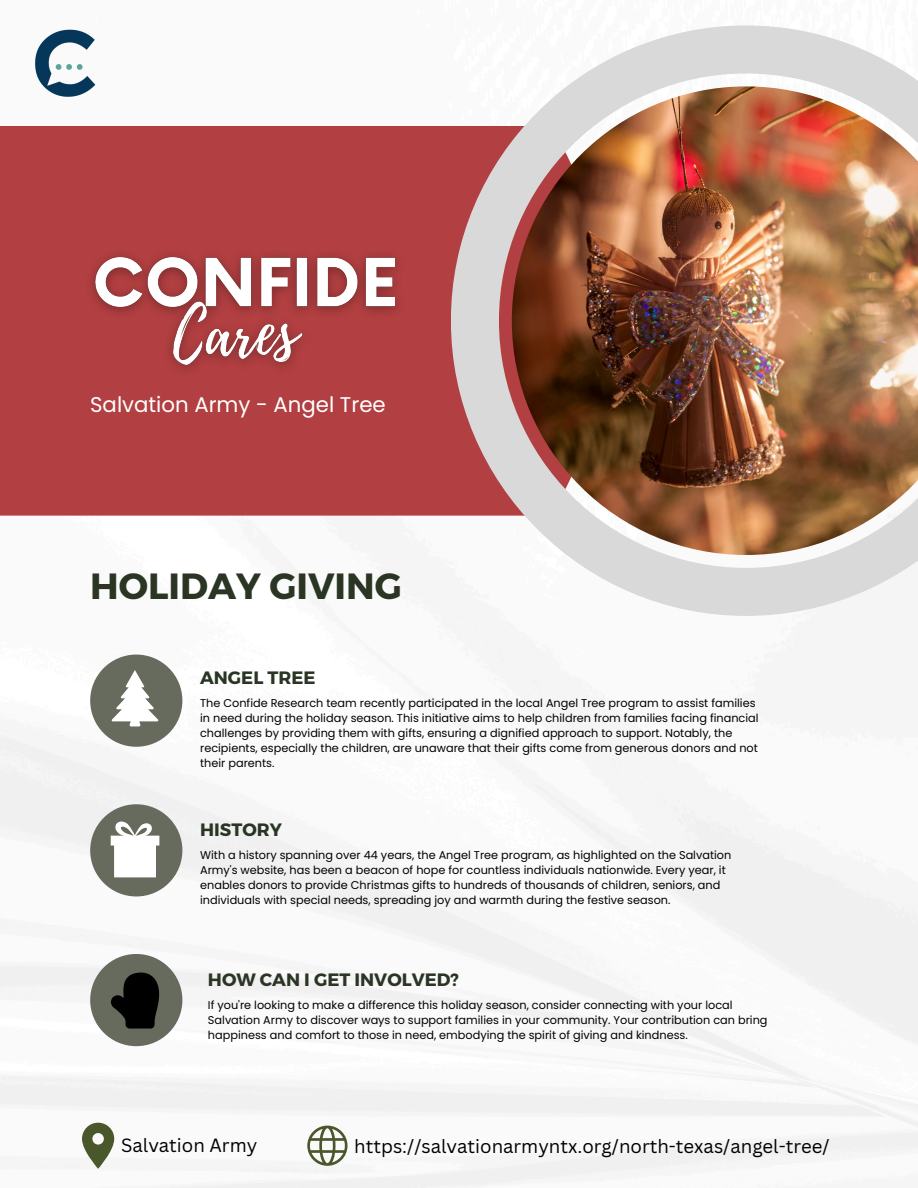
<style>
.page{position:relative;width:918px;height:1188px;background:#fff}
.page>*{position:absolute;margin:0;border:0;box-sizing:border-box;transform-origin:0 0}
.t1{font:700 36.45px "Montserrat";color:#2a3524}
.t2{font:21.3px "Poppins";color:#fff}
.t3{font:18.6px "Canva Sans";color:#000}
.t4{font:700 17.85px "Montserrat";color:#2a3524}
.t5{font:11.25px/15px "Poppins";color:#000}
</style>
<div class="page">
<img style="left:0;top:603px;width:918px;height:585px">
<div style="left:0;top:126px;width:451px;height:390px;background:#b23f41"></div>
<img style="left:451px;top:25px;width:467px;height:591px">
<div style="left:90px;top:655px;width:92px;height:92px;background:#676b5e;border-radius:50%"></div>
<div style="left:90px;top:804px;width:92px;height:92px;background:#676b5e;border-radius:50%"></div>
<div style="left:90px;top:954px;width:92px;height:92px;background:#676b5e;border-radius:50%"></div>
<img style="left:35px;top:29px;width:61px;height:68px">
<svg style="left:112px;top:670px;width:46px;height:56px"></svg>
<svg style="left:111px;top:822px;width:48px;height:55px"></svg>
<svg style="left:111px;top:973px;width:48px;height:56px"></svg>
<svg style="left:82px;top:1123px;width:32px;height:46px"></svg>
<svg style="left:307px;top:1126px;width:41px;height:40px"></svg>
<img style="left:79px;top:242px;width:333px;height:85px">
<img style="left:152px;top:281px;width:170px;height:107px">
<p class="t2" style="left:90px;top:390px;width:297px">Salvation Army - Angel Tree</p>
<p class="t1" style="left:90px;top:563px;width:313px">HOLIDAY GIVING</p>
<h4 class="t4" style="left:200px;top:666px;width:117px">ANGEL TREE</h4>
<h3 class="t5" style="left:200px;top:695px;width:560px">The Confide Research team recently participated in the local Angel Tree program to assist families in need during the holiday season. This initiative aims to help children from families facing financial challenges by providing them with gifts, ensuring a dignified approach to support. Notably, the recipients, especially the children, are unaware that their gifts come from generous donors and not their parents.</h3>
<p class="t4" style="left:200px;top:818px;width:83px">HISTORY</p>
<h5 class="t5" style="left:200px;top:848px;width:533px">With a history spanning over 44 years, the Angel Tree program, as highlighted on the Salvation Army's website, has been a beacon of hope for countless individuals nationwide. Every year, it enables donors to provide Christmas gifts to hundreds of thousands of children, seniors, and individuals with special needs, spreading joy and warmth during the festive season.</h5>
<p class="t4" style="left:208px;top:968px;width:253px">HOW CAN I GET INVOLVED?</p>
<p class="t5" style="left:208px;top:997px;width:561px">If you're looking to make a difference this holiday season, consider connecting with your local<br>Salvation Army to discover ways to support families in your community. Your contribution can bring happiness and comfort to those in need, embodying the spirit of giving and kindness.</p>
<p class="t3" style="left:121px;top:1132px;width:138px">Salvation Army</p>
<h5 class="t3" style="left:354px;top:1133px;width:477px">https://salvationarmyntx.org/north-texas/angel-tree/</h5>
</div>
